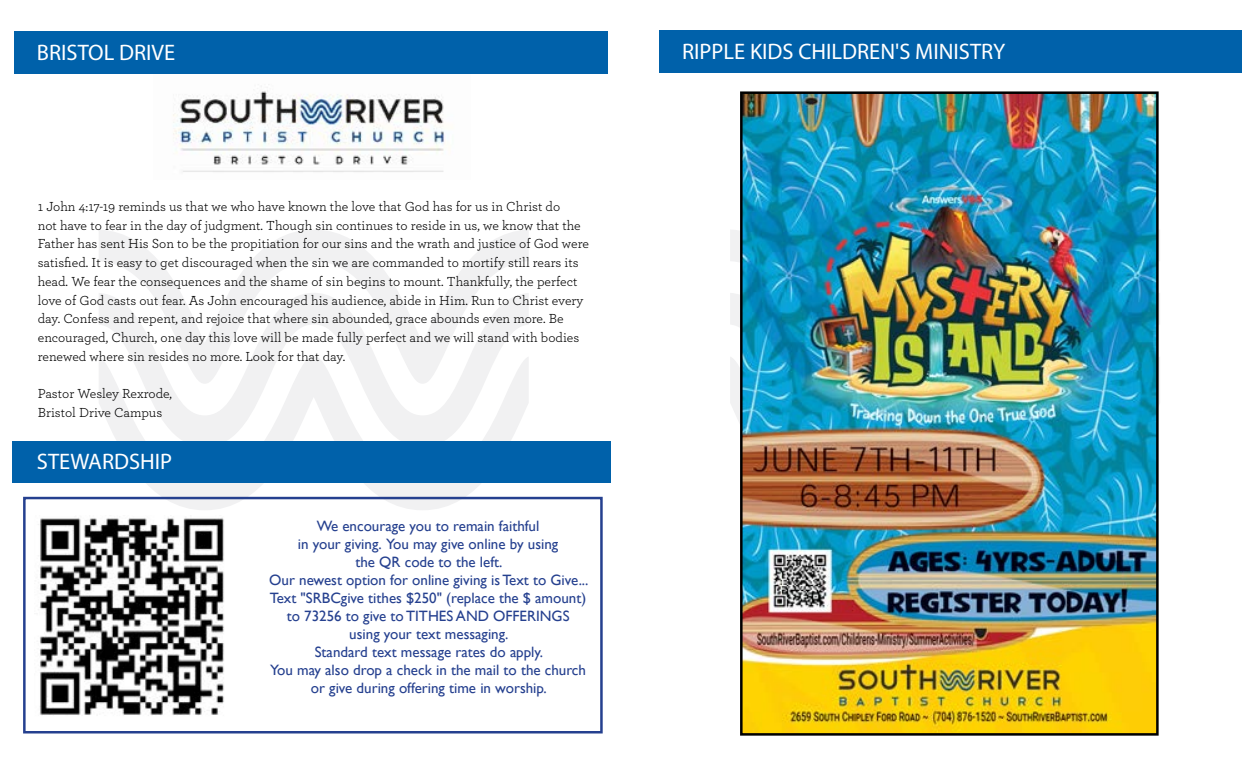
<style>
.page{position:relative;width:1260px;height:765px;background:#fff}
.page>*{position:absolute;margin:0;border:0;box-sizing:border-box;transform-origin:0 0}
.t1{font:22.5px "Myriad Pro";color:#fff}
.t2{font:15px/18px "Gill Sans";color:#25408f;text-align:center}
.t3{font:13.75px/18.8px "Archer";color:#000}
</style>
<div class="page">
<svg style="left:99px;top:230px;width:430px;height:63px"></svg>
<svg style="left:99px;top:483px;width:430px;height:27px"></svg>
<svg style="left:99px;top:293px;width:430px;height:148px;fill:#f1f1f2"></svg>
<svg style="left:730px;top:293px;width:430px;height:130px"></svg>
<div style="left:660px;top:31px;width:582px;height:42px;background:#0061aa"></div>
<div style="left:23px;top:497px;width:580px;height:236px;border:2px solid #25408f"></div>
<div style="left:14px;top:31px;width:594px;height:43px;background:#0061aa"></div>
<img style="left:743px;top:94px;width:413px;height:639px">
<div style="left:740px;top:91px;width:419px;height:645px;border:2px solid #000"></div>
<img style="left:173px;top:86px;width:271px;height:86px">
<div style="left:13px;top:441px;width:598px;height:42px;background:#0061aa"></div>
<img style="left:38px;top:517px;width:186px;height:199px">
<h1 class="t1" style="left:37px;top:38px;width:140px">BRISTOL DRIVE</h1>
<p class="t3" style="left:38px;top:196px;width:553px">1 John 4:17-19 reminds us that we who have known the love that God has for us in Christ do<br>not have to fear in the day of judgment. Though sin continues to reside in us, we know that the Father has sent His Son to be the propitiation for our sins and the wrath and justice of God were satisfied. It is easy to get discouraged when the sin we are commanded to mortify still rears its head. We fear the consequences and the shame of sin begins to mount. Thankfully, the perfect love of God casts out fear. As John encouraged his audience, abide in Him. Run to Christ every day. Confess and repent, and rejoice that where sin abounded, grace abounds even more. Be encouraged, Church, one day this love will be made fully perfect and we will stand with bodies renewed where sin resides no more. Look for that day.</p>
<p class="t3" style="left:38px;top:384px;width:136px">Pastor Wesley Rexrode,<br>Bristol Drive Campus</p>
<h1 class="t1" style="left:37px;top:447px;width:137px">STEWARDSHIP</h1>
<p class="t2" style="left:269px;top:517px;width:321px">We encourage you to remain faithful<br>in your giving. You may give online by using<br>the QR code to the left.<br>Our newest option for online giving is Text to Give...<br>Text "SRBCgive tithes $250" (replace the $ amount) to 73256 to give to TITHES AND OFFERINGS<br>using your text messaging.<br>Standard text message rates do apply.<br>You may also drop a check in the mail to the church or give during offering time in worship.</p>
<h1 class="t1" style="left:682px;top:37px;width:325px">RIPPLE KIDS CHILDREN'S MINISTRY</h1>
</div>
